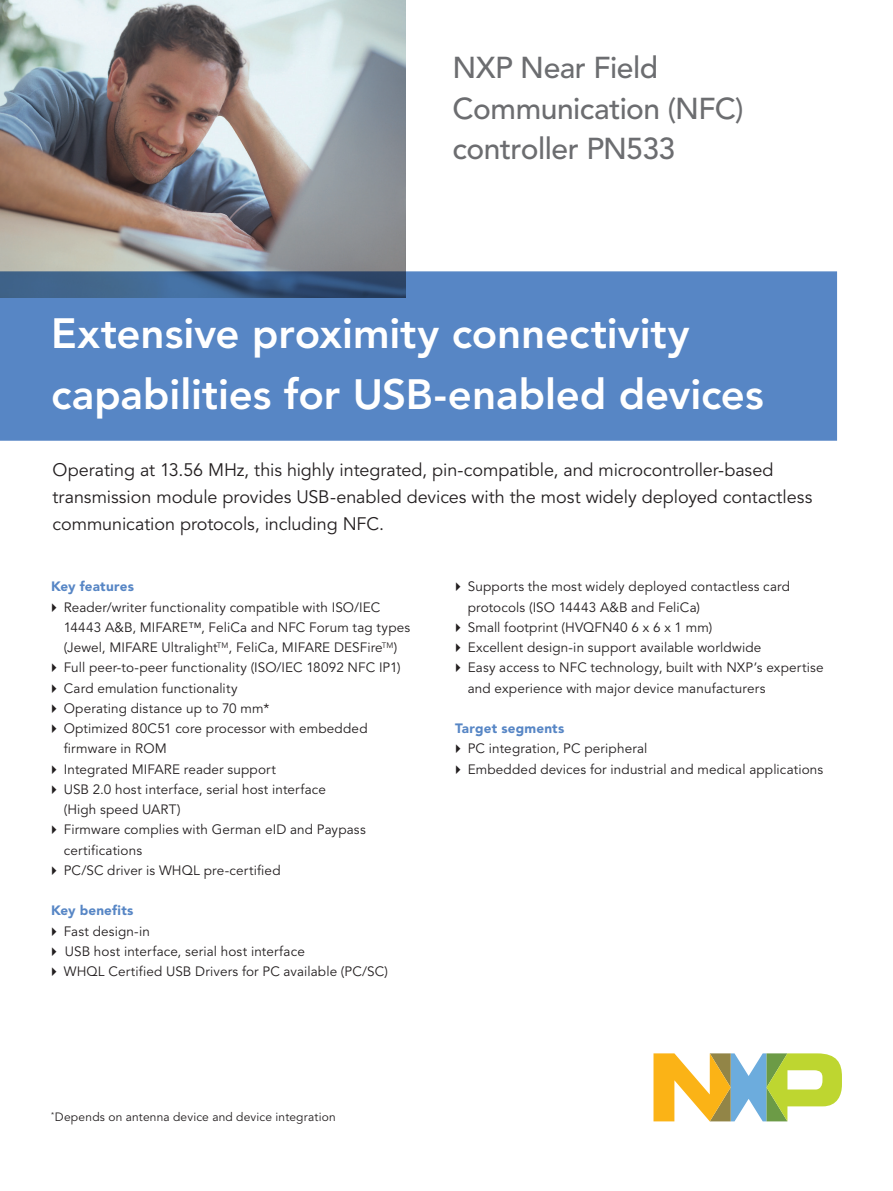
<style>
.page{position:relative;width:893px;height:1191px;background:#fff}
.page>*{position:absolute;margin:0;border:0;box-sizing:border-box;transform-origin:0 0}
._00_heading_33{font:800 42px/60.8px "Avenir LT Std";letter-spacing:-.005em;color:#fff}
._00_subheading{font:500 30px/40.5px "Avenir LT Std";letter-spacing:-.015em;color:#6c6d70}
._00_introduction_tex{font:18px/27px "Avenir LT Std";letter-spacing:-.005em;color:#231f20}
._00_bodytekst_inspri{font:13.5px/20.2px "Avenir LT Std";letter-spacing:.01em;color:#231f20}
._00_heading_bodyteks{font:900 13.5px "Avenir LT Std";letter-spacing:.015em;color:#5786c5}
.t1{font:12px "Avenir LT Std";letter-spacing:.015em;color:#231f20}
</style>
<div class="page">
<img style="left:0;top:0;width:405px;height:271px">
<svg style="left:0;top:271px;width:837px;height:170px;background:#5583c0"></svg>
<svg style="left:653px;top:1053px;width:189px;height:68px"></svg>
<p class="_00_subheading" style="left:453px;top:48px;width:292px">NXP Near Field<br>Communication (NFC) controller PN533</p>
<p class="_00_heading_33" style="left:51px;top:303px;width:714px">Extensive proximity connectivity capabilities for USB-enabled devices</p>
<p class="_00_introduction_tex" style="left:53px;top:457px;width:761px">Operating at 13.56 MHz, this highly integrated, pin-compatible, and microcontroller-based transmission module provides USB-enabled devices with the most widely deployed contactless communication protocols, including NFC.</p>
<p class="_00_heading_bodyteks" style="left:51px;top:578px;width:84px">Key features</p>
<p class="_00_bodytekst_inspri" style="left:64px;top:597px;width:348px">Reader/writer functionality compatible with ISO/IEC<br>14443 A&amp;B, MIFARE™, FeliCa and NFC Forum tag types (Jewel, MIFARE Ultralight<sup>TM</sup>, FeliCa, MIFARE DESFire<sup>TM</sup>)</p>
<p class="_00_bodytekst_inspri" style="left:64px;top:658px;width:338px">Full peer-to-peer functionality (ISO/IEC 18092 NFC IP1)</p>
<p class="_00_bodytekst_inspri" style="left:64px;top:678px;width:175px">Card emulation functionality</p>
<p class="_00_bodytekst_inspri" style="left:64px;top:698px;width:207px">Operating distance up to 70 mm*</p>
<p class="_00_bodytekst_inspri" style="left:64px;top:718px;width:305px">Optimized 80C51 core processor with embedded firmware in ROM</p>
<p class="_00_bodytekst_inspri" style="left:64px;top:759px;width:214px">Integrated MIFARE reader support</p>
<p class="_00_bodytekst_inspri" style="left:64px;top:779px;width:264px">USB 2.0 host interface, serial host interface (High speed UART)</p>
<p class="_00_bodytekst_inspri" style="left:64px;top:820px;width:303px">Firmware complies with German eID and Paypass certifications</p>
<p class="_00_bodytekst_inspri" style="left:64px;top:860px;width:218px">PC/SC driver is WHQL pre-certified</p>
<p class="_00_heading_bodyteks" style="left:51px;top:902px;width:84px">Key benefits</p>
<p class="_00_bodytekst_inspri" style="left:64px;top:921px;width:88px">Fast design-in</p>
<p class="_00_bodytekst_inspri" style="left:65px;top:941px;width:241px">USB host interface, serial host interface</p>
<p class="_00_bodytekst_inspri" style="left:64px;top:961px;width:326px">WHQL Certified USB Drivers for PC available (PC/SC)</p>
<p class="_00_bodytekst_inspri" style="left:468px;top:577px;width:324px">Supports the most widely deployed contactless card protocols (ISO 14443 A&amp;B and FeliCa)</p>
<p class="_00_bodytekst_inspri" style="left:468px;top:617px;width:246px">Small footprint (HVQFN40 6 x 6 x 1 mm)</p>
<p class="_00_bodytekst_inspri" style="left:468px;top:637px;width:295px">Excellent design-in support available worldwide</p>
<p class="_00_bodytekst_inspri" style="left:468px;top:658px;width:357px">Easy access to NFC technology, built with NXP’s expertise and experience with major device manufacturers</p>
<p class="_00_heading_bodyteks" style="left:455px;top:720px;width:111px">Target segments</p>
<p class="_00_bodytekst_inspri" style="left:468px;top:739px;width:181px">PC integration, PC peripheral</p>
<p class="_00_bodytekst_inspri" style="left:468px;top:759px;width:357px">Embedded devices for industrial and medical applications</p>
<p class="t1" style="left:51px;top:1110px;width:286px"><sup>*</sup>Depends on antenna device and device integration</p>
</div>
